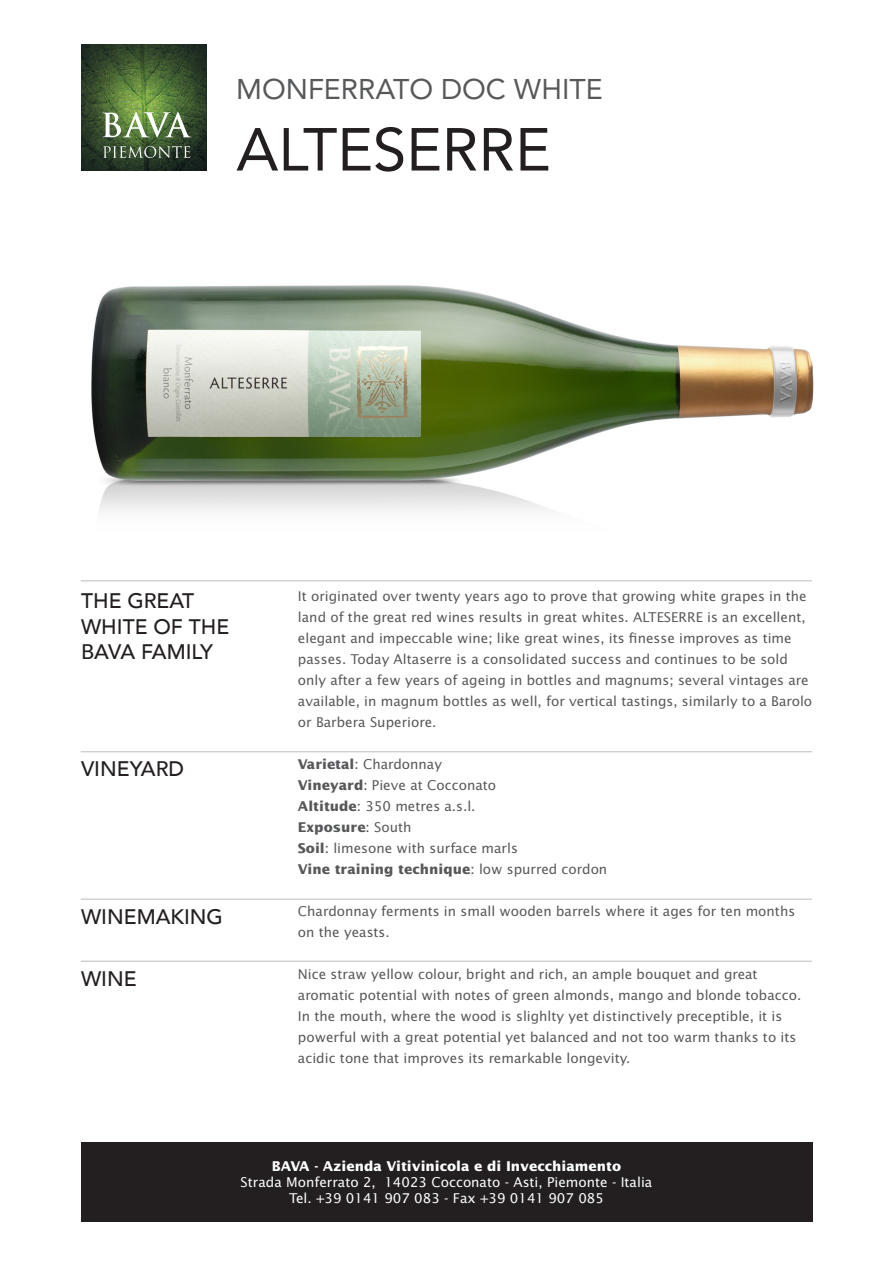
<style>
.page{position:relative;width:893px;height:1263px;background:#fff}
.page>*{position:absolute;margin:0;border:0;box-sizing:border-box;transform-origin:0 0}
.nome_vino{font:60px "Avenir";color:#231f20}
.sopra_titolo{font:28.5px "Avenir";color:#57585a}
.titoli_scheda{font:500 21px/25.2px "Avenir";color:#231f20}
.testi_scheda{font:13.5px/21px "Lucida Sans";color:#57585a}
.t1{font:13.5px/16.2px "Lucida Sans";color:#fff;text-align:center}
.testi_scheda-2{font:700 13.5px "Lucida Sans";color:#57585a}
.t2{font:700 13.5px "Lucida Sans";color:#fff}
.s1{font-weight:700}
.s2{font-weight:400}
</style>
<div class="page">
<img style="left:81px;top:45px;width:126px;height:126px">
<svg style="left:102px;top:112px;width:89px;height:25px"></svg>
<svg style="left:103px;top:146px;width:87px;height:12px"></svg>
<div style="left:81px;top:1142px;width:731px;height:79px;background:#231f20"></div>
<img style="left:91px;top:285px;width:723px;height:226px">
<hr style="left:81px;top:580px;width:731px;height:1px;background:#bcbdc0">
<hr style="left:81px;top:751px;width:731px;height:1px;background:#bcbdc0">
<hr style="left:81px;top:899px;width:731px;height:1px;background:#bcbdc0">
<hr style="left:81px;top:961px;width:731px;height:1px;background:#bcbdc0">
<p class="sopra_titolo" style="left:236px;top:66px;width:368px">MONFERRATO DOC WHITE</p>
<p class="nome_vino" style="left:236px;top:102px;width:316px">ALTESERRE</p>
<p class="titoli_scheda" style="left:81px;top:587px;width:150px">THE GREAT<br>WHITE OF THE<br>BAVA FAMILY</p>
<p class="titoli_scheda" style="left:81px;top:755px;width:105px">VINEYARD</p>
<p class="titoli_scheda" style="left:81px;top:903px;width:143px">WINEMAKING</p>
<p class="titoli_scheda" style="left:81px;top:965px;width:57px">WINE</p>
<p class="testi_scheda" style="left:298px;top:586px;width:516px">It originated over twenty years ago to prove that growing white grapes in the land of the great red wines results in great whites. ALTESERRE is an excellent, elegant and impeccable wine; like great wines, its finesse improves as time passes. Today Altaserre is a consolidated success and continues to be sold only after a few years of ageing in bottles and magnums; several vintages are available, in magnum bottles as well, for vertical tastings, similarly to a Barolo or Barbera Superiore.</p>
<p class="testi_scheda" style="left:298px;top:754px;width:146px"><span class="s1">Varietal</span>: Chardonnay</p>
<p class="testi_scheda" style="left:298px;top:775px;width:200px"><span class="s1">Vineyard</span>: Pieve at Cocconato</p>
<p class="testi_scheda" style="left:298px;top:796px;width:179px"><span class="s1">Altitude</span>: 350 metres a.s.l.</p>
<p class="testi_scheda-2" style="left:298px;top:819px;width:115px">Exposure<span class="s2">: South</span></p>
<p class="testi_scheda" style="left:298px;top:838px;width:221px"><span class="s1">Soil</span>: limesone with surface marls</p>
<p class="testi_scheda-2" style="left:298px;top:861px;width:311px">Vine training technique<span class="s2">: low spurred cordon</span></p>
<p class="testi_scheda" style="left:298px;top:901px;width:499px">Chardonnay ferments in small wooden barrels where it ages for ten months on the yeasts.</p>
<p class="testi_scheda" style="left:298px;top:964px;width:505px">Nice straw yellow colour, bright and rich, an ample bouquet and great aromatic potential with notes of green almonds, mango and blonde tobacco.<br>In the mouth, where the wood is slighlty yet distinctively preceptible, it is powerful with a great potential yet balanced and not too warm thanks to its acidic tone that improves its remarkable longevity.</p>
<p class="t2" style="left:272px;top:1158px;width:351px">BAVA - Azienda Vitivinicola e di Invecchiamento</p>
<p class="t1" style="left:241px;top:1174px;width:413px">Strada Monferrato 2, 14023 Cocconato - Asti, Piemonte - Italia<br>Tel. +39 0141 907 083 - Fax +39 0141 907 085</p>
</div>
